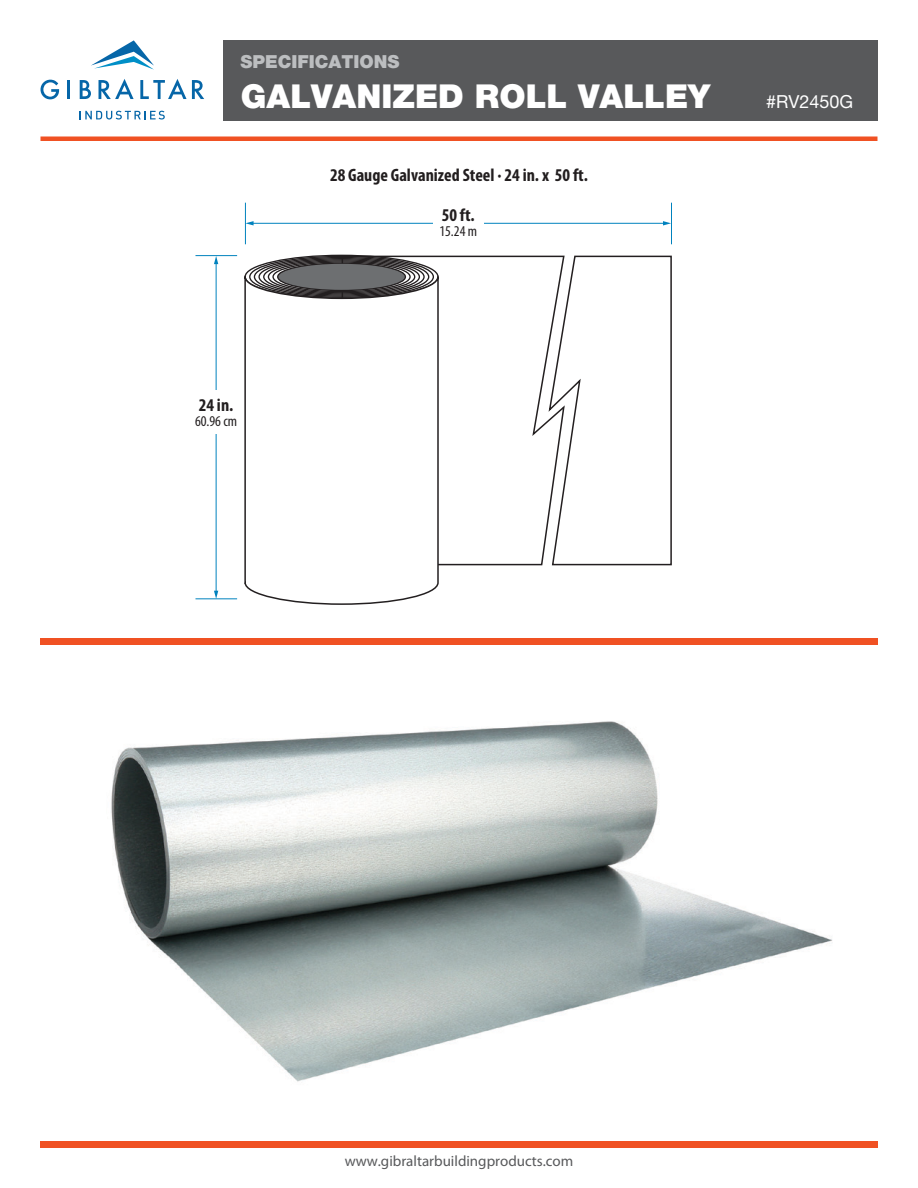
<style>
.page{position:relative;width:918px;height:1188px;background:#fff}
.page>*{position:absolute;margin:0;border:0;box-sizing:border-box;transform-origin:0 0}
.t1{font:900 33px "Helvetica Neue";color:#fff}
.t2{font:700 condensed 18px "Myriad Pro";color:#221e1f}
.t3{font:900 18px "Helvetica Neue";color:#bcbec0}
.t4{font:18px "Helvetica Neue";color:#fff}
.t5{font:15px "Myriad Pro";color:#58595b}
.t6{font:condensed 15px "Myriad Pro";color:#221e1f}
</style>
<div class="page">
<img style="left:111px;top:721px;width:721px;height:361px">
<div style="left:223px;top:40px;width:654px;height:81px;background:#58595b"></div>
<div style="left:40px;top:136px;width:838px;height:5px;background:#f05123"></div>
<div style="left:40px;top:1141px;width:838px;height:6px;background:#f05123"></div>
<div style="left:40px;top:639px;width:838px;height:6px;background:#f05123"></div>
<hr style="left:671px;top:203px;width:1px;height:41px;background:#0082be">
<hr style="left:245px;top:203px;width:1px;height:41px;background:#0082be">
<hr style="left:252px;top:223px;width:412px;height:1px;background:#0082be">
<svg style="left:663px;top:221px;width:8px;height:4px"></svg>
<svg style="left:245px;top:221px;width:9px;height:4px"></svg>
<div style="left:433px;top:198px;width:51px;height:50px;background:#fff"></div>
<hr style="left:195px;top:255px;width:42px;height:1px;background:#0082be">
<hr style="left:195px;top:598px;width:42px;height:1px;background:#0082be">
<hr style="left:216px;top:263px;width:1px;height:329px;background:#0082be">
<svg style="left:214px;top:256px;width:4px;height:8px"></svg>
<svg style="left:214px;top:591px;width:4px;height:8px"></svg>
<div style="left:191px;top:391px;width:50px;height:43px;background:#fff"></div>
<svg style="left:566px;top:255px;width:106px;height:311px"></svg>
<svg style="left:362px;top:255px;width:204px;height:311px"></svg>
<div style="left:278px;top:263px;width:127px;height:28px;background:#6d6f71;border-radius:50%"></div>
<svg style="left:244px;top:275px;width:196px;height:330px"></svg>
<svg style="left:40px;top:80px;width:19px;height:19px"></svg>
<hr style="left:67px;top:80px;width:3px;height:19px;background:#0666a8">
<svg style="left:80px;top:80px;width:11px;height:19px"></svg>
<svg style="left:99px;top:79px;width:35px;height:20px"></svg>
<svg style="left:140px;top:79px;width:64px;height:20px"></svg>
<svg style="left:91px;top:40px;width:63px;height:30px"></svg>
<svg style="left:80px;top:111px;width:85px;height:9px"></svg>
<p class="t3" style="left:241px;top:51px;width:161px">SPECIFICATIONS</p>
<h1 class="t1" style="left:241px;top:77px;width:471px">GALVANIZED ROLL VALLEY</h1>
<p class="t2" style="left:330px;top:163px;width:259px">28 Gauge Galvanized Steel · 24 in. x 50 ft.</p>
<p class="t2" style="left:442px;top:204px;width:35px">50 ft.</p>
<p class="t6" style="left:439px;top:222px;width:39px">15.24 m</p>
<p class="t4" style="left:766px;top:91px;width:89px">#RV2450G</p>
<p class="t2" style="left:199px;top:394px;width:36px">24 in.</p>
<p class="t6" style="left:195px;top:412px;width:44px">60.96 cm</p>
<p class="t5" style="left:345px;top:1152px;width:230px">www.gibraltarbuildingproducts.com</p>
</div>
